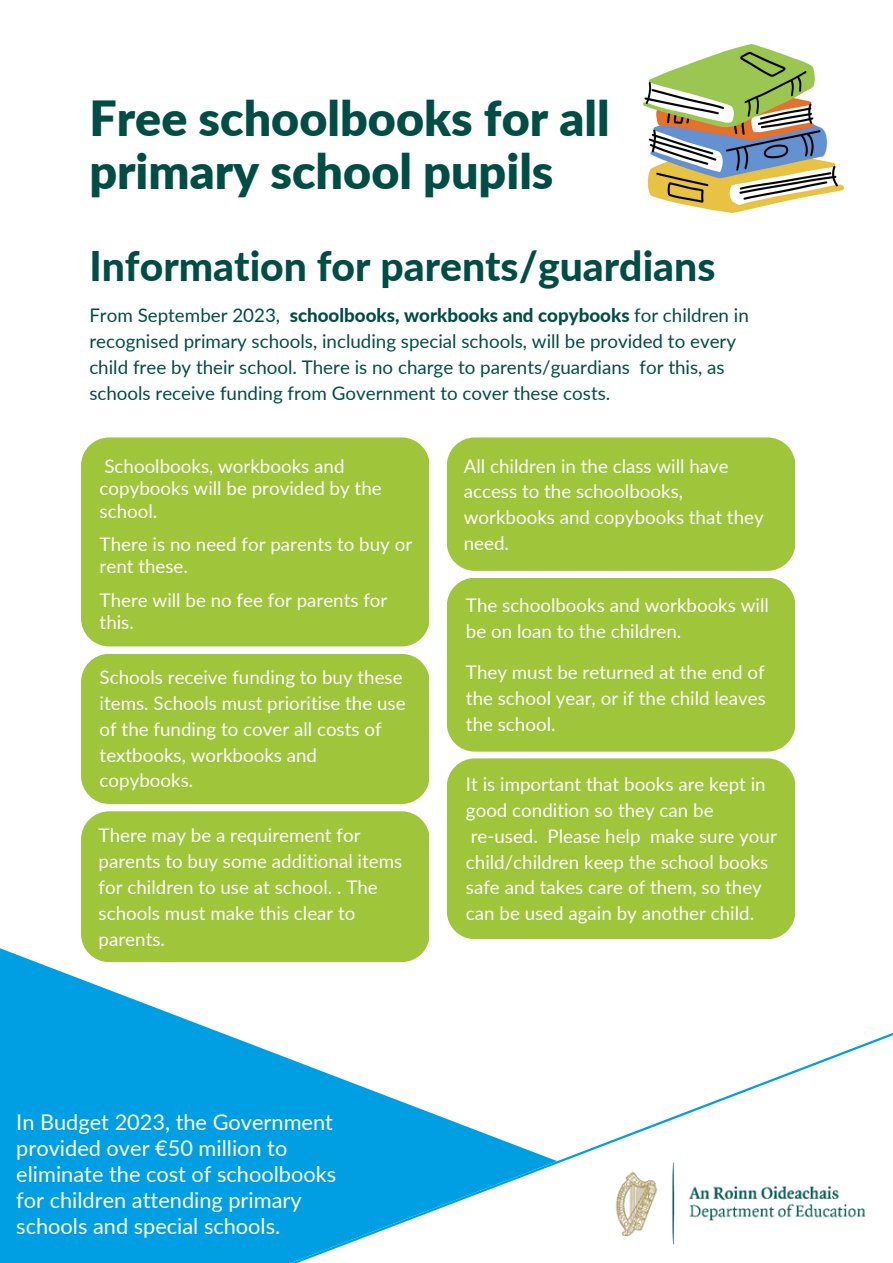
<style>
.page{position:relative;width:893px;height:1263px;background:#fff}
.page>*{position:absolute;margin:0;border:0;box-sizing:border-box;transform-origin:0 0}
.t1{font:900 48.38px/52.9px "Lato";color:#004d44}
.t2{font:800 40.88px "Lato";color:#004d44}
.t3{font:21.75px/25.9px "Lato";color:#fff}
.t4{font:18.75px/25.9px "Lato";color:#fff}
.t5{font:18.75px/25.9px "Lato";color:#004d44}
.s1{font-weight:800}
</style>
<div class="page">
<svg style="left:0;top:938px;width:776px;height:325px;fill:#009fe3"></svg>
<svg style="left:289px;top:1031px;width:604px;height:232px"></svg>
<img style="left:589px;top:1144px;width:304px;height:119px">
<div style="left:81px;top:437px;width:348px;height:209px;background:#9fc63b"></div>
<div style="left:81px;top:654px;width:348px;height:150px;background:#9fc63b"></div>
<div style="left:447px;top:437px;width:347px;height:134px;background:#9fc63b"></div>
<div style="left:447px;top:578px;width:347px;height:174px;background:#9fc63b"></div>
<div style="left:447px;top:758px;width:347px;height:180px;background:#9fc63b"></div>
<img style="left:643px;top:45px;width:200px;height:167px">
<div style="left:81px;top:811px;width:348px;height:151px;background:#9fc63b"></div>
<h1 class="t1" style="left:89px;top:91px;width:522px">Free schoolbooks for all primary school pupils</h1>
<h2 class="t2" style="left:89px;top:240px;width:627px">Information for parents/guardians</h2>
<p class="t5" style="left:89px;top:302px;width:661px">From September 2023, <span class="s1">schoolbooks, workbooks and copybooks</span> for children in recognised primary schools, including special schools, will be provided to every child free by their school. There is no charge to parents/guardians for this, as schools receive funding from Government to cover these costs.</p>
<p class="t4" style="left:100px;top:454px;width:284px;line-height:22.5px">Schoolbooks, workbooks and copybooks will be provided by the school.</p>
<p class="t4" style="left:100px;top:532px;width:314px;line-height:22.5px">There is no need for parents to buy or rent these.</p>
<p class="t4" style="left:100px;top:588px;width:289px;line-height:22.5px">There will be no fee for parents for this.</p>
<p class="t4" style="left:100px;top:664px;width:307px">Schools receive funding to buy these items. Schools must prioritise the use of the funding to cover all costs of textbooks, workbooks and copybooks.</p>
<p class="t4" style="left:99px;top:822px;width:305px">There may be a requirement for parents to buy some additional items for children to use at school. . The schools must make this clear to parents.</p>
<p class="t4" style="left:464px;top:452px;width:301px">All children in the class will have access to the schoolbooks, workbooks and copybooks that they need.</p>
<p class="t4" style="left:466px;top:591px;width:304px">The schoolbooks and workbooks will be on loan to the children.</p>
<p class="t4" style="left:466px;top:659px;width:301px;text-align:justify">They must be returned at the end of the school year, or if the child leaves the school.</p>
<p class="t4" style="left:466px;top:771px;width:312px">It is important that books are kept in good condition so they can be re-used. Please help make sure your child/children keep the school books safe and takes care of them, so they can be used again by another child.</p>
<p class="t3" style="left:16px;top:1109px;width:321px">In Budget 2023, the Government provided over €50 million to eliminate the cost of schoolbooks for children attending primary schools and special schools.</p>
</div>
